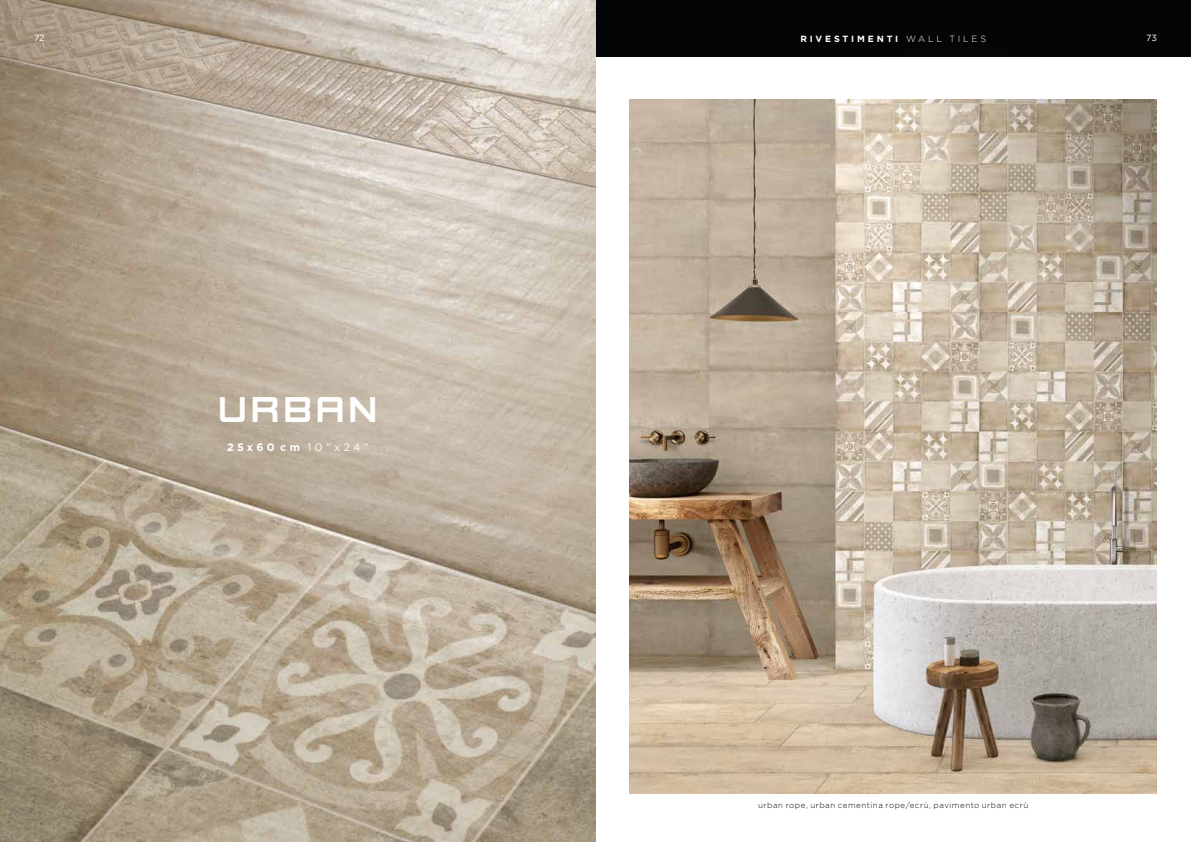
<style>
.page{position:relative;width:1191px;height:842px;background:#fff}
.page>*{position:absolute;margin:0;border:0;box-sizing:border-box;transform-origin:0 0}
.t1{font:700 42px "Igniset Glacies Sharp";letter-spacing:.09em;color:#fff}
.t2{font:700 10.8px "Gotham";letter-spacing:.305em;color:#fff}
.t3{font:700 9px "Gotham";letter-spacing:.315em;color:#fff}
.t4{font:9px "Gotham";color:#fff}
.t5{font:300 8px "Gotham";letter-spacing:.07em;color:#000}
.s1{font-weight:300}
.s2{font-weight:400}
</style>
<div class="page">
<img style="left:629px;top:99px;width:528px;height:695px">
<div style="left:595px;top:0;width:596px;height:57px;background:#040506"></div>
<img style="left:0;top:0;width:595px;height:842px">
<p class="t4" style="left:34px;top:32px;width:12px">72</p>
<p class="t3" style="left:800px;top:33px;width:187px">RIVESTIMENTI <span class="s1">WALL TILES</span></p>
<p class="t4" style="left:1146px;top:32px;width:12px">73</p>
<h1 class="t1" style="left:218px;top:384px;width:160px">URBAN</h1>
<h2 class="t2" style="left:227px;top:440px;width:143px">25x60 cm <span class="s2">10”x24”</span></h2>
<p class="t5" style="left:758px;top:800px;width:272px">urban rope, urban cementina rope/ecrù, pavimento urban ecrù</p>
</div>
